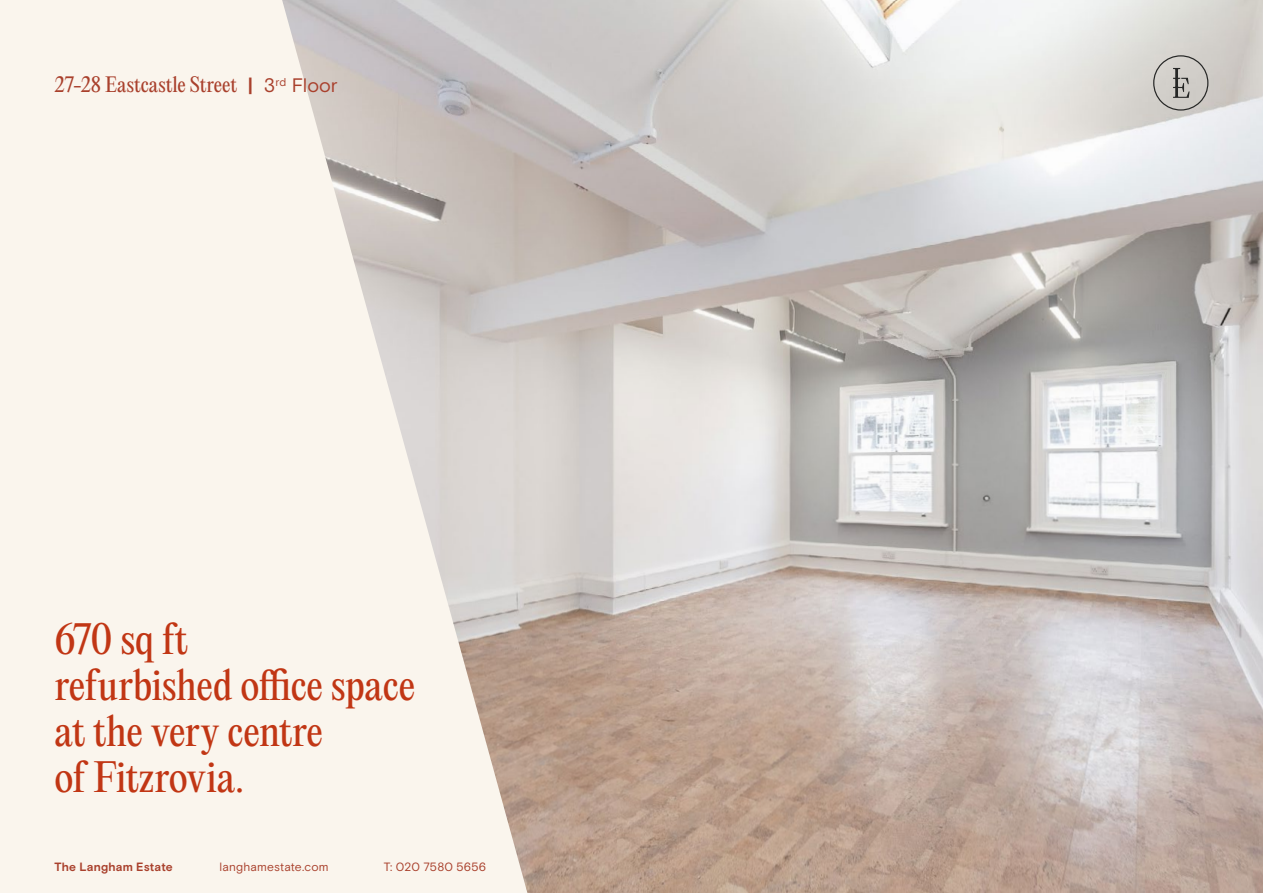
<style>
.page{position:relative;width:1263px;height:893px;background:#faf5ed}
.page>*{position:absolute;margin:0;border:0;box-sizing:border-box;transform-origin:0 0}
.t1{font:38.55px/46.2px "PP Editorial New";letter-spacing:-.01em;color:#c13614}
.t2{font:19.5px "PP Editorial New";color:#a9402c}
.t3{font:12px "Basis Grotesque Pro";letter-spacing:.01em;color:#a9402c}
.t4{font:700 12px "Basis Grotesque Pro";letter-spacing:.015em;color:#a9402c}
.s1{font-family:"Basis Grotesque Pro";font-weight:700}
.s2{font-family:"Basis Grotesque Pro"}
</style>
<div class="page">
<img style="left:282px;top:0;width:981px;height:893px">
<svg style="left:1153px;top:55px;width:55px;height:56px;background:#bdbab6"></svg>
<p class="t2" style="left:55px;top:71px;width:285px">27-28 Eastcastle Street <span class="s1">|</span> <span class="s2">3</span><sup>rd</sup> <span class="s2">Floor</span></p>
<p class="t1" style="left:55px;top:615px;width:362px">670 sq ft<br>refurbished office space at the very centre<br>of Fitzrovia.</p>
<p class="t4" style="left:55px;top:860px;width:120px">The Langham Estate</p>
<p class="t3" style="left:220px;top:860px;width:110px">langhamestate.com</p>
<p class="t3" style="left:384px;top:860px;width:104px">T: 020 7580 5656</p>
</div>
